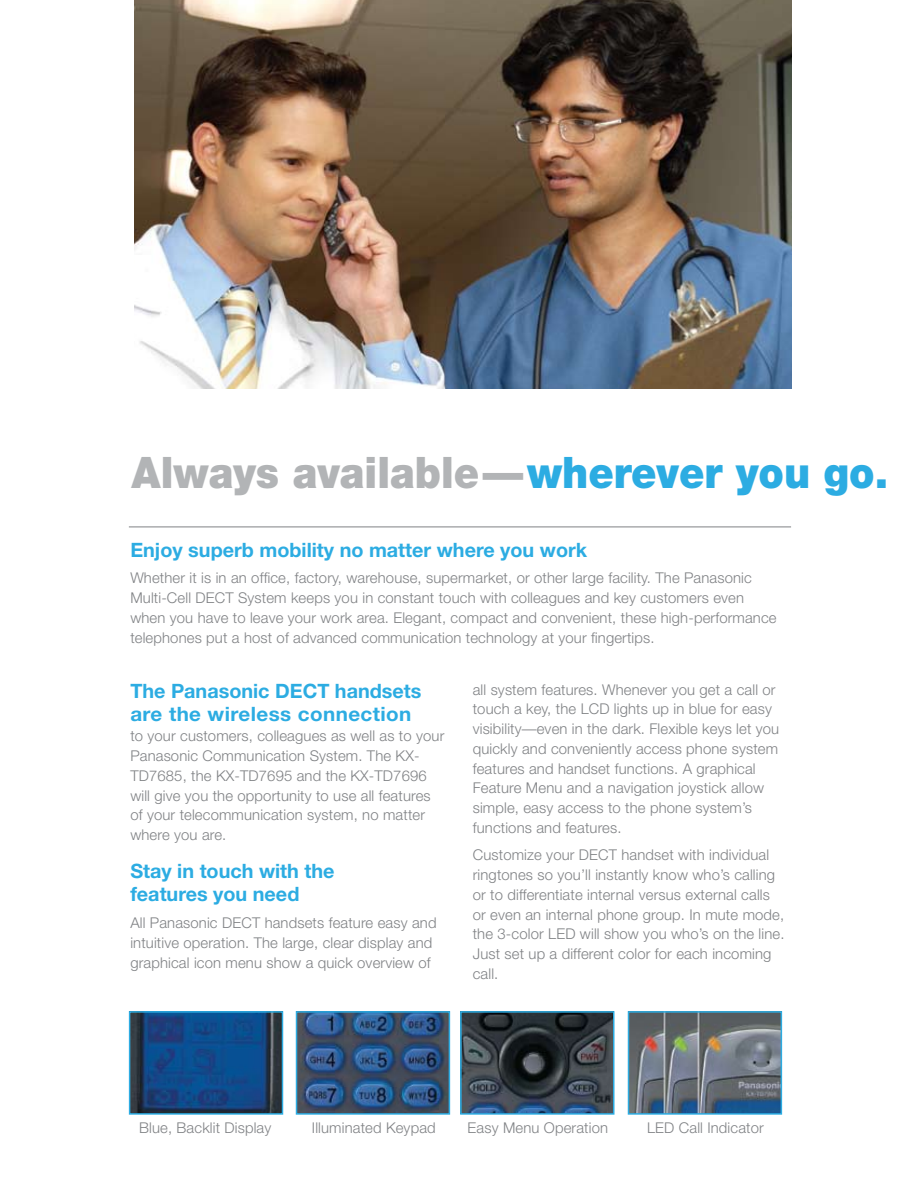
<style>
.page{position:relative;width:918px;height:1188px;background:#fff}
.page>*{position:absolute;margin:0;border:0;box-sizing:border-box;transform-origin:0 0}
.t1{font:900 43.5px "Helvetica Neue";color:#b2b4b6;scale:.93 1}
.t2{font:700 19.8px/23.1px "Helvetica Neue";color:#2cace2}
.t3{font:300 14.85px/19.8px "Helvetica Neue";letter-spacing:.01em;color:#808285}
.s1{color:#2cace2}
</style>
<div class="page">
<hr style="left:129px;top:526px;width:662px;height:1px;background:#808285">
<img style="left:132px;top:1014px;width:148px;height:98px">
<div style="left:129px;top:1011px;width:154px;height:104px;border:2px solid #2cace2"></div>
<img style="left:299px;top:1014px;width:148px;height:98px">
<div style="left:296px;top:1011px;width:154px;height:104px;border:2px solid #2cace2"></div>
<img style="left:463px;top:1014px;width:149px;height:98px">
<div style="left:460px;top:1011px;width:155px;height:104px;border:2px solid #2cace2"></div>
<img style="left:631px;top:1014px;width:148px;height:98px">
<div style="left:628px;top:1011px;width:154px;height:104px;border:2px solid #2cace2"></div>
<img style="left:135px;top:0;width:657px;height:389px">
<h1 class="t1" style="left:132px;top:446px;width:815px">Always available—<span class="s1">wherever you go.</span></h1>
<h2 class="t2" style="left:130px;top:538px;width:458px">Enjoy superb mobility no matter where you work</h2>
<p class="t3" style="left:130px;top:568px;width:648px">Whether it is in an office, factory, warehouse, supermarket, or other large facility. The Panasonic Multi-Cell DECT System keeps you in constant touch with colleagues and key customers even when you have to leave your work area. Elegant, compact and convenient, these high-performance telephones put a host of advanced communication technology at your fingertips.</p>
<h2 class="t2" style="left:130px;top:679px;width:293px">The Panasonic DECT handsets are the wireless connection</h2>
<p class="t3" style="left:130px;top:726px;width:316px">to your customers, colleagues as well as to your Panasonic Communication System. The KX-TD7685, the KX-TD7695 and the KX-TD7696 will give you the opportunity to use all features of your telecommunication system, no matter where you are.</p>
<h2 class="t2" style="left:130px;top:859px;width:206px">Stay in touch with the features you need</h2>
<p class="t3" style="left:130px;top:913px;width:308px">All Panasonic DECT handsets feature easy and intuitive operation. The large, clear display and graphical icon menu show a quick overview of</p>
<p class="t3" style="left:473px;top:679px;width:308px">all system features. Whenever you get a call or touch a key, the LCD lights up in blue for easy visibility—even in the dark. Flexible keys let you quickly and conveniently access phone system features and handset functions. A graphical Feature Menu and a navigation joystick allow simple, easy access to the phone system’s functions and features.</p>
<p class="t3" style="left:473px;top:845px;width:313px">Customize your DECT handset with individual ringtones so you’ll instantly know who’s calling or to differentiate internal versus external calls or even an internal phone group. In mute mode, the 3-color LED will show you who’s on the line.<br>Just set up a different color for each incoming call.</p>
<p class="t3" style="left:139px;top:1118px;width:134px">Blue, Backlit Display</p>
<p class="t3" style="left:312px;top:1118px;width:125px">Illuminated Keypad</p>
<p class="t3" style="left:468px;top:1118px;width:142px">Easy Menu Operation</p>
<p class="t3" style="left:647px;top:1118px;width:118px">LED Call Indicator</p>
</div>
